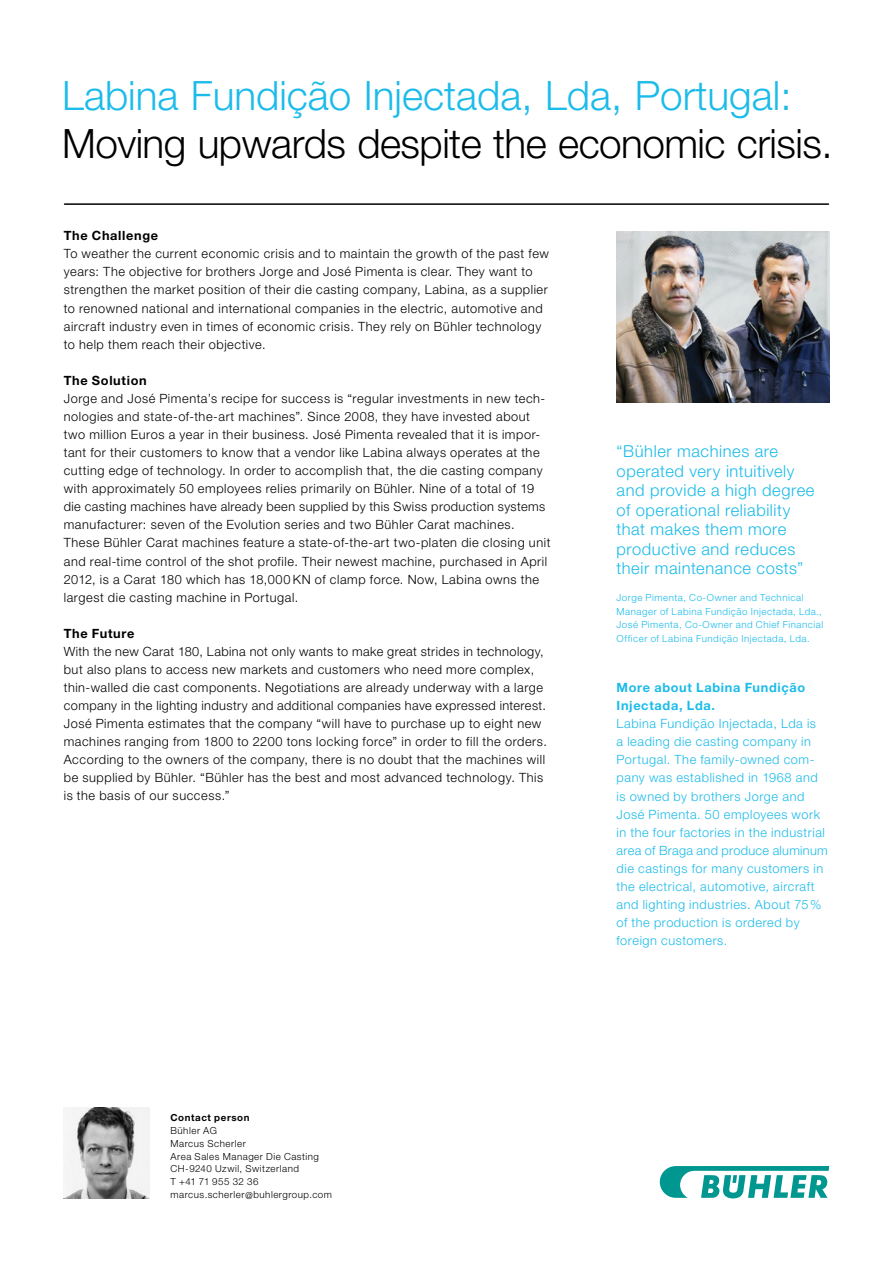
<style>
.page{position:relative;width:893px;height:1263px;background:#fff}
.page>*{position:absolute;margin:0;border:0;box-sizing:border-box;transform-origin:0 0}
.t1{font:300 40.5px "Helvetica Neue LT";letter-spacing:-.015em;color:#000}
.t2{font:300 40.5px "Helvetica Neue LT";color:#1bbbea}
.t3{font:300 16.5px/19.5px "Helvetica Neue LT";letter-spacing:.035em;color:#1bbbea}
.t4{font:300 12.75px/18px "Helvetica Neue LT";letter-spacing:.045em;color:#000}
.t5{font:300 12.75px/18px "Helvetica Neue LT";letter-spacing:.045em;color:#1bbbea}
.t6{font:700 12.75px/18px "Helvetica Neue LT";letter-spacing:.055em;color:#1bbbea}
.t7{font:700 12.75px "Helvetica Neue LT";letter-spacing:.055em;color:#000}
.t8{font:300 9.75px/13.5px "Helvetica Neue LT";letter-spacing:.055em;color:#1bbbea}
.t9{font:300 9.75px/12.8px "Helvetica Neue LT";letter-spacing:.055em;color:#000}
.t10{font:700 9.75px "Helvetica Neue LT";letter-spacing:.06em;color:#000}
</style>
<div class="page">
<svg style="left:660px;top:1166px;width:169px;height:33px"></svg>
<hr style="left:65px;top:203px;width:763px;height:2px;background:#000">
<img style="left:617px;top:232px;width:212px;height:171px">
<img style="left:64px;top:1108px;width:85px;height:90px">
<h1 class="t2" style="left:62px;top:71px;width:731px">Labina Fundição Injectada, Lda, Portugal:</h1>
<h1 class="t1" style="left:62px;top:119px;width:772px">Moving upwards despite the economic crisis.</h1>
<p class="t7" style="left:64px;top:228px;width:96px">The Challenge</p>
<p class="t4" style="left:64px;top:245px;width:487px">To weather the current economic crisis and to maintain the growth of the past few years: The objective for brothers Jorge and José Pimenta is clear. They want to strengthen the market position of their die casting company, Labina, as a supplier to renowned national and international companies in the electric, automotive and aircraft industry even in times of economic crisis. They rely on Bühler technology to help them reach their objective.</p>
<p class="t7" style="left:64px;top:372px;width:84px">The Solution</p>
<p class="t4" style="left:64px;top:389px;width:488px">Jorge and José Pimenta’s recipe for success is “regular investments in new tech&shy;nologies and state-of-the-art machines”. Since 2008, they have invested about two million Euros a year in their business. José Pimenta revealed that it is impor&shy;tant for their customers to know that a vendor like Labina always operates at the cutting edge of technology. In order to accomplish that, the die casting company with approximately 50 employees relies primarily on Bühler. Nine of a total of 19 die casting machines have already been supplied by this Swiss production systems manufacturer: seven of the Evolution series and two Bühler Carat machines.<br>These Bühler Carat machines feature a state-of-the-art two-platen die closing unit and real-time control of the shot profile. Their newest machine, purchased in April 2012, is a Carat 180 which has 18,000 KN of clamp force. Now, Labina owns the largest die casting machine in Portugal.</p>
<p class="t7" style="left:64px;top:625px;width:72px">The Future</p>
<p class="t4" style="left:64px;top:642px;width:485px">With the new Carat 180, Labina not only wants to make great strides in technology, but also plans to access new markets and customers who need more complex, thin-walled die cast components. Negotiations are already underway with a large company in the lighting industry and additional companies have expressed interest.<br>José Pimenta estimates that the company “will have to purchase up to eight new machines ranging from 1800 to 2200 tons locking force” in order to fill the orders.<br>According to the owners of the company, there is no doubt that the machines will be supplied by Bühler. “Bühler has the best and most advanced technology. This is the basis of our success.”</p>
<p class="t3" style="left:617px;top:441px;width:199px">“Bühler machines are operated very intuitively and provide a high degree of operational reliability that makes them more productive and reduces their maintenance costs”</p>
<p class="t8" style="left:617px;top:591px;width:208px">Jorge Pimenta, Co-Owner and Technical Manager of Labina Fundição Injectada, Lda., José Pimenta, Co-Owner and Chief Financial Officer of Labina Fundição Injectada, Lda.</p>
<p class="t6" style="left:617px;top:678px;width:190px">More about Labina Fundição<br>Injectada, Lda.</p>
<p class="t5" style="left:617px;top:714px;width:213px">Labina Fundição Injectada, Lda is<br>a leading die casting company in<br>Portugal. The family-owned com&shy;pany was established in 1968 and is owned by brothers Jorge and<br>José Pimenta. 50 employees work in the four factories in the industrial area of Braga and produce aluminum die castings for many customers in the electrical, automotive, aircraft and lighting industries. About 75% of the production is ordered by foreign customers.</p>
<p class="t10" style="left:171px;top:1112px;width:81px">Contact person</p>
<p class="t9" style="left:171px;top:1124px;width:163px">Bühler AG<br>Marcus Scherler<br>Area Sales Manager Die Casting<br>CH-9240 Uzwil, Switzerland<br>T +41 71 955 32 36 marcus.scherler@buhlergroup.com</p>
</div>
